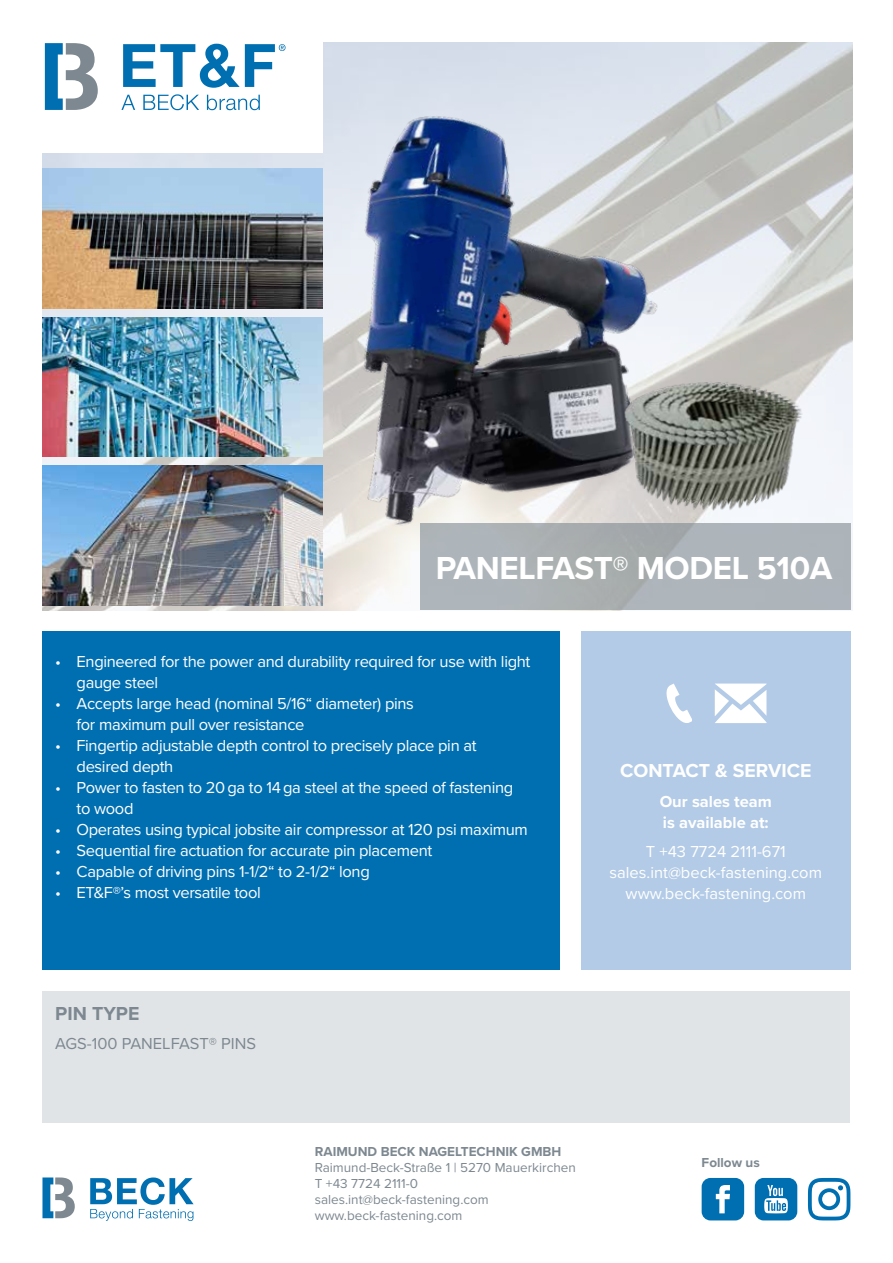
<style>
.page{position:relative;width:893px;height:1263px;background:#fff}
.page>*{position:absolute;margin:0;border:0;box-sizing:border-box;transform-origin:0 0}
.t1{font:700 33px "Proxima Nova";letter-spacing:-.01em;color:#fff}
.t2{font:700 19.5px "Proxima Nova";color:#fff}
.t3{font:700 19.5px "Proxima Nova";color:#7d8890}
.t4{font:16.5px/21px "Proxima Nova";letter-spacing:-.02em;color:#fff}
.t5{font:16.5px/21px "Proxima Nova";color:#fff;text-align:center}
.t6{font:700 16.5px/21px "Proxima Nova";color:#fff}
.t7{font:16.5px "Proxima Nova";color:#7d8890}
.t8{font:13.5px/16.2px "Proxima Nova";color:#7d8890}
.t9{font:700 13.5px "Proxima Nova";color:#7d8890}
</style>
<div class="page">
<img style="left:43px;top:43px;width:809px;height:567px">
<img style="left:221px;top:46px;width:523px;height:534px">
<img style="left:620px;top:376px;width:188px;height:141px">
<div style="left:2px;top:1px;width:320px;height:152px;background:#fff"></div>
<svg style="left:121px;top:95px;width:14px;height:15px"></svg>
<svg style="left:143px;top:94px;width:56px;height:16px"></svg>
<svg style="left:207px;top:95px;width:53px;height:15px"></svg>
<svg style="left:45px;top:43px;width:53px;height:67px"></svg>
<svg style="left:123px;top:44px;width:163px;height:44px"></svg>
<div style="left:43px;top:631px;width:517px;height:338px;background:#006fb1"></div>
<div style="left:43px;top:991px;width:807px;height:132px;background:#e1e4e7"></div>
<div style="left:581px;top:631px;width:269px;height:338px;background:#b3cbe6"></div>
<svg style="left:702px;top:1178px;width:42px;height:42px;background:#2785bd"></svg>
<svg style="left:755px;top:1178px;width:42px;height:42px;background:#368dc1"></svg>
<svg style="left:808px;top:1178px;width:42px;height:42px"></svg>
<div style="left:420px;top:523px;width:430px;height:87px;background:linear-gradient(to right,#acb2b4,#acb3b8)"></div>
<img style="left:42px;top:168px;width:280px;height:140px">
<img style="left:42px;top:466px;width:280px;height:139px">
<img style="left:42px;top:317px;width:280px;height:139px">
<svg style="left:90px;top:1177px;width:104px;height:44px"></svg>
<svg style="left:42px;top:1177px;width:33px;height:41px"></svg>
<svg style="left:666px;top:683px;width:25px;height:40px"></svg>
<svg style="left:715px;top:683px;width:51px;height:40px"></svg>
<h1 class="t1" style="left:436px;top:543px;width:398px">PANELFAST® MODEL 510A</h1>
<p class="t4" style="left:77px;top:650px;width:455px;text-indent:-21px">• Engineered for the power and durability required for use with light gauge steel</p>
<p class="t4" style="left:77px;top:692px;width:339px;text-indent:-21px">• Accepts large head (nominal 5/16“ diameter) pins for maximum pull over resistance</p>
<p class="t4" style="left:77px;top:734px;width:402px;text-indent:-21px">• Fingertip adjustable depth control to precisely place pin at desired depth</p>
<p class="t4" style="left:77px;top:776px;width:438px;text-indent:-21px">• Power to fasten to 20 ga to 14 ga steel at the speed of fastening to wood</p>
<p class="t4" style="left:55px;top:818px;width:474px">• Operates using typical jobsite air compressor at 120 psi maximum</p>
<p class="t4" style="left:55px;top:839px;width:379px">• Sequential fire actuation for accurate pin placement</p>
<p class="t4" style="left:55px;top:860px;width:316px">• Capable of driving pins 1-1/2“ to 2-1/2“ long</p>
<p class="t4" style="left:55px;top:881px;width:207px">• ET&amp;F®’s most versatile tool</p>
<p class="t3" style="left:55px;top:998px;width:86px">PIN TYPE</p>
<p class="t7" style="left:55px;top:1031px;width:202px">AGS-100 PANELFAST® PINS</p>
<p class="t2" style="left:620px;top:756px;width:193px">CONTACT &amp; SERVICE</p>
<p class="t6" style="left:660px;top:790px;width:114px">Our sales team is available at:</p>
<p class="t5" style="left:609px;top:840px;width:214px">T +43 7724 2111-671 sales.int@beck-fastening.com www.beck-fastening.com</p>
<p class="t9" style="left:315px;top:1141px;width:248px">RAIMUND BECK NAGELTECHNIK GMBH</p>
<p class="t8" style="left:315px;top:1158px;width:263px">Raimund-Beck-Straße 1 | 5270 Mauerkirchen<br>T +43 7724 2111-0 sales.int@beck-fastening.com www.beck-fastening.com</p>
<p class="t9" style="left:702px;top:1153px;width:60px">Follow us</p>
</div>
